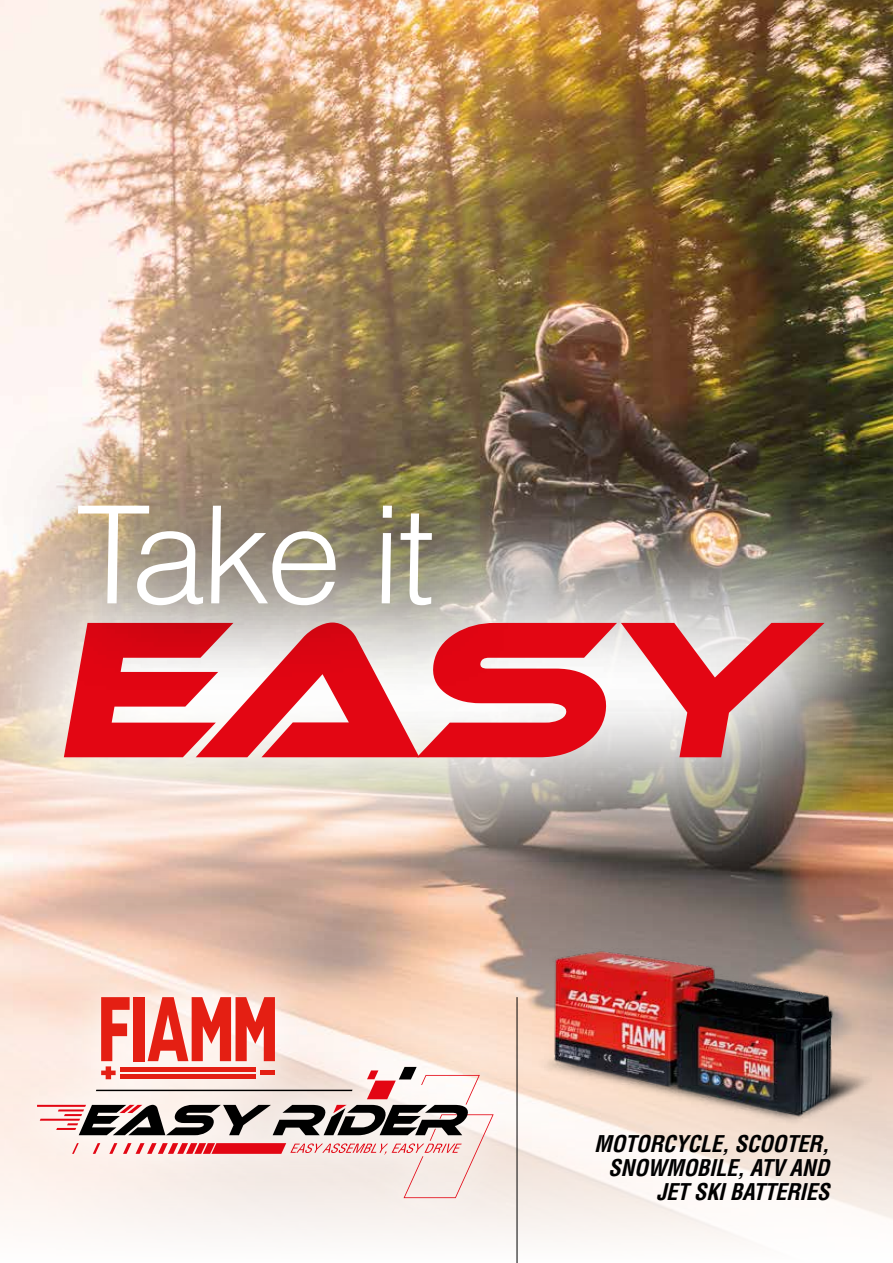
<style>
.page{position:relative;width:893px;height:1263px;background:#fff}
.page>*{position:absolute;margin:0;border:0;box-sizing:border-box;transform-origin:0 0}
.t1{font:italic 186.3px "Ethnocentric";color:#e30613}
.t2{font:300 135.6px "Helvetica LT Std";color:#fff}
.t3{font:italic 700 condensed 22.5px/24px "Helvetica LT Std";letter-spacing:-.01em;color:#000;text-align:right}
</style>
<div class="page">
<img style="left:0;top:0;width:893px;height:455px">
<svg style="left:0;top:924px;width:893px;height:339px;fill:#fbf7f4"></svg>
<hr style="left:517px;top:997px;width:1px;height:266px;background:#000">
<img style="left:494px;top:924px;width:399px;height:225px">
<img style="left:0;top:455px;width:893px;height:469px">
<img style="left:2px;top:417px;width:510px;height:276px">
<div style="left:4px;top:961px;width:523px;height:273px;background:#fff;opacity:.75"></div>
<svg style="left:37px;top:997px;width:457px;height:201px"></svg>
<h2 class="t2" style="left:74px;top:471px;width:365px">Take it</h2>
<h1 class="t1" style="left:61px;top:594px;width:781px">EASY</h1>
<p class="t3" style="left:594px;top:1132px;width:237px">MOTORCYCLE, SCOOTER,<br>SNOWMOBILE, ATV AND<br>JET SKI BATTERIES</p>
</div>
